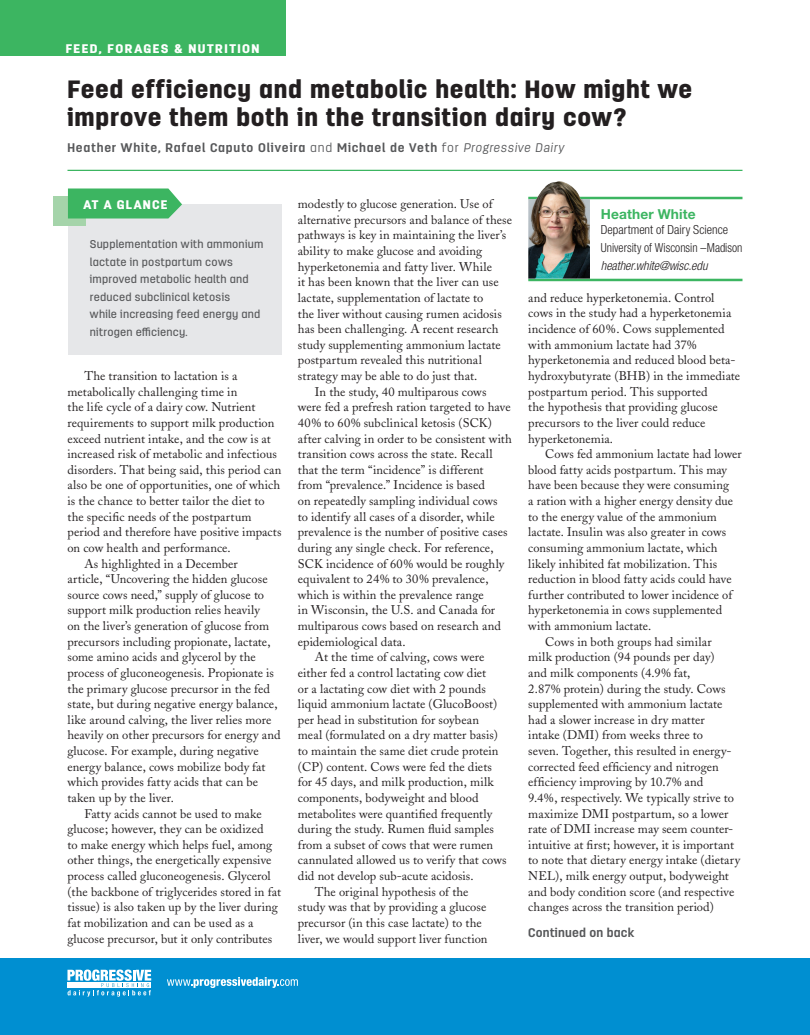
<style>
.page{position:relative;width:810px;height:1035px;background:#fff}
.page>*{position:absolute;margin:0;border:0;box-sizing:border-box;transform-origin:0 0}
.Headline{font:900 25px/27.5px "Antartida";letter-spacing:.03em;color:#231f20}
.Author_Name{font:700 13.75px "Helvetica Neue LT Std";letter-spacing:.01em;color:#3cb561}
.Body_Text{font:12.5px/15.6px "Adobe Caslon";letter-spacing:.005em;color:#231f20}
.Byline{font:700 12.5px "Antartida";letter-spacing:.06em;color:#57585a}
.Author_Title{font:300 condensed 12.5px "Helvetica Neue LT Std";color:#231f20;scale:.95 1}
.Author_Title-2{font:300 condensed 12.5px "Helvetica Neue LT Std";color:#231f20}
.Tab_Left{font:900 12.5px "Antartida";letter-spacing:.115em;color:#fff}
.Author_Email_Address{font:italic 300 condensed 12.5px "Helvetica Neue LT Std";color:#231f20}
.Jumpline_header_foot{font:700 12.5px "Antartida";letter-spacing:.01em;color:#57585a}
.Side_Bar_Header{font:900 12.5px "Antartida";letter-spacing:.085em;color:#fff}
.Side_Bar_Body_Copy{font:500 11.25px/17.5px "Antartida";letter-spacing:.015em;color:#57585a}
.s1{font-weight:300}
.s2{font-weight:300;font-style:italic}
</style>
<div class="page">
<div style="left:0;top:958px;width:810px;height:77px;background:#008fd1"></div>
<svg style="left:68px;top:970px;width:83px;height:27px"></svg>
<svg style="left:167px;top:977px;width:131px;height:11px"></svg>
<hr style="left:68px;top:170px;width:674px;height:1px;background:#3cb561">
<div style="left:68px;top:204px;width:214px;height:150px;background:#e6e7e9"></div>
<div style="left:53px;top:196px;width:33px;height:30px;background:#a5d4aa"></div>
<svg style="left:68px;top:188px;width:114px;height:30px;background:#49b96c"></svg>
<div style="left:0;top:0;width:285px;height:56px;background:#3cb561"></div>
<hr style="left:528px;top:197px;width:215px;height:2px;background:#3cb561">
<hr style="left:528px;top:279px;width:215px;height:2px;background:#3cb561">
<img style="left:528px;top:181px;width:62px;height:98px">
<p class="Tab_Left" style="left:66px;top:41px;width:195px">FEED, FORAGES &amp; NUTRITION</p>
<p class="Headline" style="left:68px;top:76px;width:626px">Feed efficiency and metabolic health: How might we improve them both in the transition dairy cow?</p>
<p class="Byline" style="left:68px;top:140px;width:498px">Heather White, Rafael Caputo Oliveira <span class="s1">and</span> Michael de Veth <span class="s1">for</span> <span class="s2">Progressive Dairy</span></p>
<p class="Side_Bar_Header" style="left:83px;top:197px;width:85px">AT A GLANCE</p>
<p class="Side_Bar_Body_Copy" style="left:90px;top:236px;width:175px">Supplementation with ammonium lactate in postpartum cows improved metabolic health and reduced subclinical ketosis<br>while increasing feed energy and nitrogen efficiency.</p>
<p class="Body_Text" style="left:68px;top:368px;width:215px;text-indent:17px">The transition to lactation is a metabolically challenging time in<br>the life cycle of a dairy cow. Nutrient requirements to support milk production exceed nutrient intake, and the cow is at increased risk of metabolic and infectious disorders. That being said, this period can also be one of opportunities, one of which is the chance to better tailor the diet to the specific needs of the postpartum period and therefore have positive impacts on cow health and performance.</p>
<p class="Body_Text" style="left:68px;top:556px;width:215px;text-indent:17px">As highlighted in a December<br>article, “Uncovering the hidden glucose source cows need,” supply of glucose to support milk production relies heavily<br>on the liver’s generation of glucose from precursors including propionate, lactate, some amino acids and glycerol by the process of gluconeogenesis. Propionate is the primary glucose precursor in the fed state, but during negative energy balance, like around calving, the liver relies more heavily on other precursors for energy and glucose. For example, during negative energy balance, cows mobilize body fat which provides fatty acids that can be taken up by the liver.</p>
<p class="Body_Text" style="left:68px;top:806px;width:215px;text-indent:17px">Fatty acids cannot be used to make glucose; however, they can be oxidized<br>to make energy which helps fuel, among other things, the energetically expensive process called gluconeogenesis. Glycerol (the backbone of triglycerides stored in fat tissue) is also taken up by the liver during fat mobilization and can be used as a glucose precursor, but it only contributes</p>
<p class="Body_Text" style="left:298px;top:196px;width:216px">modestly to glucose generation. Use of alternative precursors and balance of these pathways is key in maintaining the liver’s ability to make glucose and avoiding hyperketonemia and fatty liver. While<br>it has been known that the liver can use lactate, supplementation of lactate to<br>the liver without causing rumen acidosis has been challenging. A recent research study supplementing ammonium lactate postpartum revealed this nutritional strategy may be able to do just that.</p>
<p class="Body_Text" style="left:298px;top:384px;width:216px;text-indent:17px">In the study, 40 multiparous cows were fed a prefresh ration targeted to have 40% to 60% subclinical ketosis (SCK) after calving in order to be consistent with transition cows across the state. Recall that the term “incidence” is different<br>from “prevalence.” Incidence is based<br>on repeatedly sampling individual cows<br>to identify all cases of a disorder, while prevalence is the number of positive cases during any single check. For reference, SCK incidence of 60% would be roughly equivalent to 24% to 30% prevalence, which is within the prevalence range<br>in Wisconsin, the U.S. and Canada for multiparous cows based on research and epidemiological data.</p>
<p class="Body_Text" style="left:298px;top:649px;width:210px;text-indent:17px">At the time of calving, cows were either fed a control lactating cow diet<br>or a lactating cow diet with 2 pounds liquid ammonium lactate (GlucoBoost) per head in substitution for soybean<br>meal (formulated on a dry matter basis) to maintain the same diet crude protein (CP) content. Cows were fed the diets for 45 days, and milk production, milk components, bodyweight and blood metabolites were quantified frequently during the study. Rumen fluid samples from a subset of cows that were rumen cannulated allowed us to verify that cows did not develop sub-acute acidosis.</p>
<p class="Body_Text" style="left:298px;top:884px;width:191px;text-align:center">The original hypothesis of the<br>study was that by providing a glucose precursor (in this case lactate) to the liver, we would support liver function</p>
<p class="Author_Name" style="left:601px;top:205px;width:96px">Heather White</p>
<p class="Author_Title-2" style="left:601px;top:222px;width:129px">Department of Dairy Science</p>
<p class="Author_Title" style="left:601px;top:240px;width:151px">University of Wisconsin –Madison</p>
<p class="Author_Email_Address" style="left:601px;top:258px;width:108px">heather.white@wisc.edu</p>
<p class="Body_Text" style="left:528px;top:290px;width:213px">and reduce hyperketonemia. Control cows in the study had a hyperketonemia incidence of 60%. Cows supplemented with ammonium lactate had 37% hyperketonemia and reduced blood beta&shy;hydroxybutyrate (BHB) in the immediate postpartum period. This supported<br>the hypothesis that providing glucose precursors to the liver could reduce hyperketonemia.</p>
<p class="Body_Text" style="left:528px;top:446px;width:215px;text-indent:17px">Cows fed ammonium lactate had lower blood fatty acids postpartum. This may have been because they were consuming<br>a ration with a higher energy density due to the energy value of the ammonium lactate. Insulin was also greater in cows consuming ammonium lactate, which likely inhibited fat mobilization. This reduction in blood fatty acids could have further contributed to lower incidence of hyperketonemia in cows supplemented with ammonium lactate.</p>
<p class="Body_Text" style="left:528px;top:634px;width:213px;text-indent:17px">Cows in both groups had similar<br>milk production (94 pounds per day)<br>and milk components (4.9% fat,<br>2.87% protein) during the study. Cows supplemented with ammonium lactate had a slower increase in dry matter<br>intake (DMI) from weeks three to<br>seven. Together, this resulted in energy&shy;corrected feed efficiency and nitrogen efficiency improving by 10.7% and<br>9.4%, respectively. We typically strive to maximize DMI postpartum, so a lower rate of DMI increase may seem counter&shy;intuitive at first; however, it is important to note that dietary energy intake (dietary NEL), milk energy output, bodyweight and body condition score (and respective changes across the transition period)</p>
<p class="Jumpline_header_foot" style="left:528px;top:926px;width:107px">Continued on back</p>
</div>
